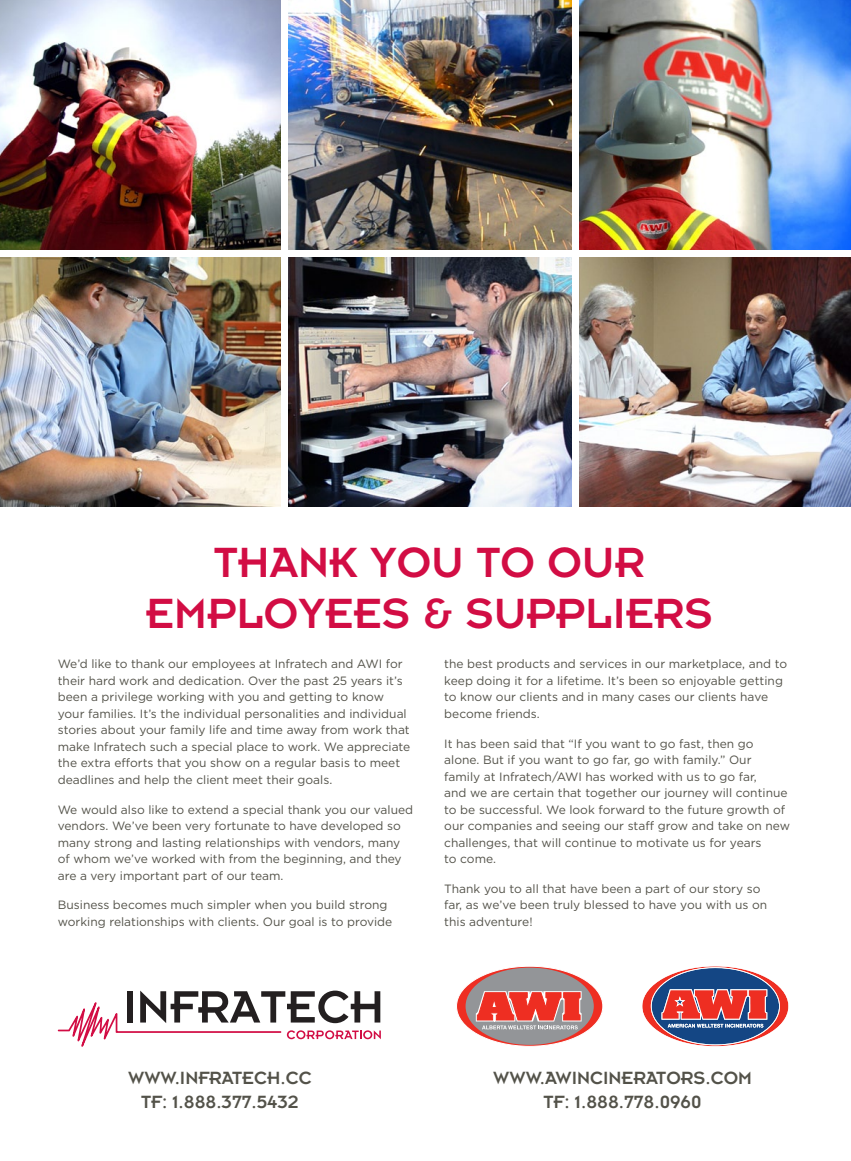
<style>
.page{position:relative;width:851px;height:1161px;background:#fff}
.page>*{position:absolute;margin:0;border:0;box-sizing:border-box;transform-origin:0 0}
.t1{font:46.5px/51px "Insignia";color:#d20d44;text-align:center}
.t2{font:19.5px/24px "Insignia";color:#535249;text-align:center}
.t3{font:12px/16.5px "Gotham";color:#535249}
</style>
<div class="page">
<img style="left:288px;top:0;width:283px;height:250px">
<img style="left:288px;top:257px;width:283px;height:249px">
<img style="left:0;top:0;width:281px;height:250px">
<img style="left:0;top:257px;width:281px;height:249px">
<img style="left:579px;top:0;width:271px;height:250px">
<img style="left:579px;top:257px;width:271px;height:249px">
<svg style="left:642px;top:966px;width:147px;height:81px"></svg>
<svg style="left:456px;top:966px;width:146px;height:80px"></svg>
<div style="left:465px;top:968px;width:128px;height:77px;background:#939598;border-radius:50%"></div>
<svg style="left:473px;top:991px;width:111px;height:38px"></svg>
<svg style="left:58px;top:991px;width:323px;height:56px"></svg>
<h1 class="t1" style="left:146px;top:537px;width:568px">THANK YOU TO OUR<br>EMPLOYEES &amp; SUPPLIERS</h1>
<p class="t3" style="left:58px;top:656px;width:354px">We’d like to thank our employees at Infratech and AWI for their hard work and dedication. Over the past 25 years it’s been a privilege working with you and getting to know your families. It’s the individual personalities and individual stories about your family life and time away from work that make Infratech such a special place to work. We appreciate the extra efforts that you show on a regular basis to meet deadlines and help the client meet their goals.</p>
<p class="t3" style="left:58px;top:801px;width:357px">We would also like to extend a special thank you our valued vendors. We’ve been very fortunate to have developed so many strong and lasting relationships with vendors, many of whom we’ve worked with from the beginning, and they are a very important part of our team.</p>
<p class="t3" style="left:58px;top:897px;width:336px">Business becomes much simpler when you build strong working relationships with clients. Our goal is to provide</p>
<p class="t3" style="left:444px;top:656px;width:344px">the best products and services in our marketplace, and to keep doing it for a lifetime. It’s been so enjoyable getting to know our clients and in many cases our clients have become friends.</p>
<p class="t3" style="left:444px;top:735px;width:347px">It has been said that “If you want to go fast, then go alone. But if you want to go far, go with family.” Our family at Infratech/AWI has worked with us to go far,<br>and we are certain that together our journey will continue to be successful. We look forward to the future growth of our companies and seeing our staff grow and take on new challenges, that will continue to motivate us for years<br>to come.</p>
<p class="t3" style="left:444px;top:880px;width:324px">Thank you to all that have been a part of our story so far, as we’ve been truly blessed to have you with us on this adventure!</p>
<h2 class="t2" style="left:128px;top:1066px;width:185px">WWW.INFRATECH.CC<br>TF: 1.888.377.5432</h2>
<h2 class="t2" style="left:493px;top:1066px;width:260px">WWW.AWINCINERATORS.COM<br>TF: 1.888.778.0960</h2>
</div>
